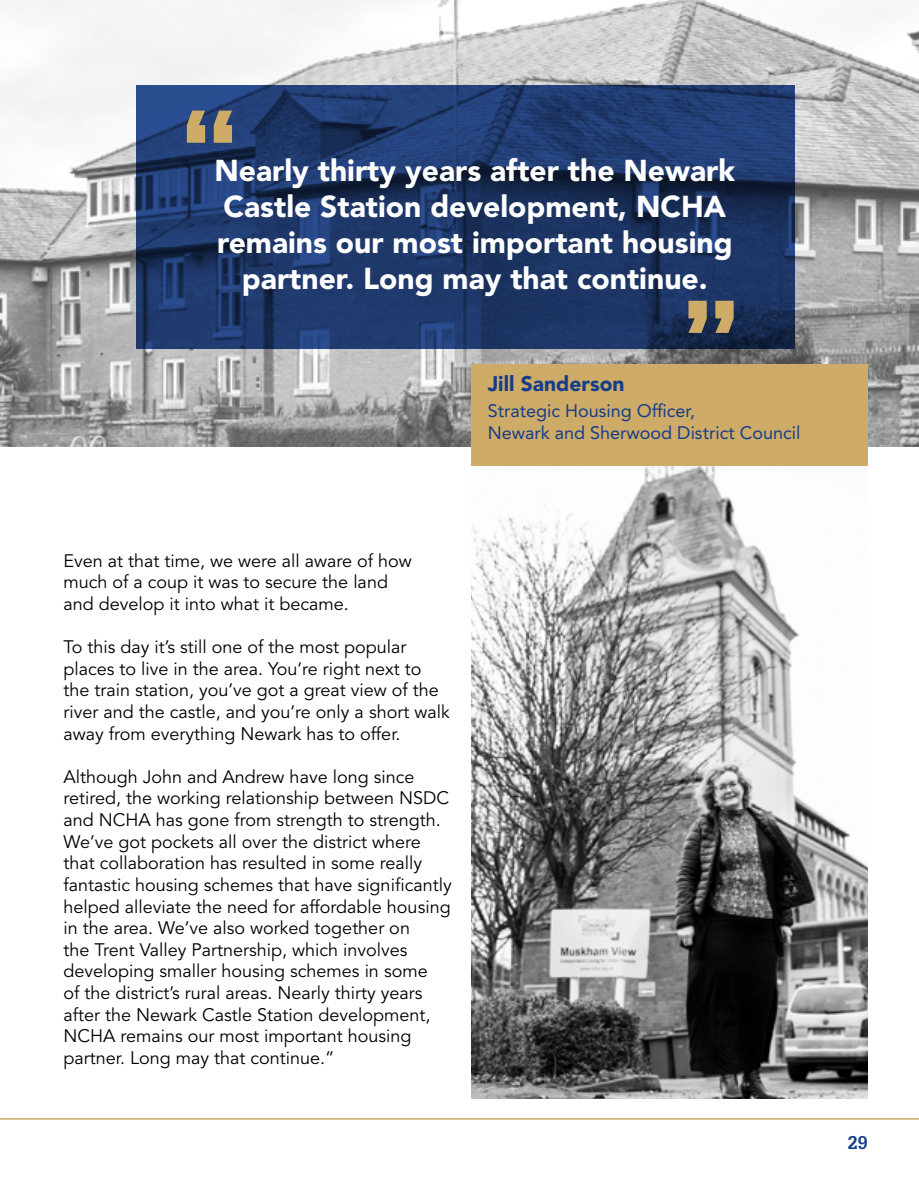
<style>
.page{position:relative;width:919px;height:1187px;background:#fff}
.page>*{position:absolute;margin:0;border:0;box-sizing:border-box;transform-origin:0 0}
.t1{font:900 105px "Glypha LT Std";color:#ceab67}
.Pull_quote_WHITE_20p{font:900 30px/36px "Avenir LT Std";color:#fff;text-align:center}
.Name_Caption{font:900 21px "Avenir LT Std";color:#153d8a}
.Body_Copy{font:18px/21.6px "Avenir LT Std";color:#000}
.Job_Title_Caption{font:18px "Avenir LT Std";color:#153d8a}
.t2{font:700 18px "Glypha LT Std";color:#153d8a}
</style>
<div class="page">
<img style="left:0;top:0;width:918px;height:447px">
<img style="left:471px;top:466px;width:396px;height:632px">
<hr style="left:0;top:1118px;width:918px;height:1px;background:#ceab67">
<div style="left:471px;top:364px;width:397px;height:102px;background:#ceab67"></div>
<svg style="left:136px;top:85px;width:658px;height:264px;background:#1e3768"></svg>
<p class="t1" style="left:180px;top:85px;width:60px">“</p>
<p class="Pull_quote_WHITE_20p" style="left:214px;top:152px;width:522px">Nearly thirty years after the Newark Castle Station development, NCHA remains our most important housing partner. Long may that continue.</p>
<p class="t1" style="left:740px;top:359px;width:60px;rotate:-180deg">“</p>
<p class="Name_Caption" style="left:487px;top:371px;width:138px">Jill Sanderson</p>
<p class="Job_Title_Caption" style="left:487px;top:400px;width:209px">Strategic Housing Officer,</p>
<p class="Job_Title_Caption" style="left:487px;top:422px;width:314px">Newark and Sherwood District Council</p>
<p class="Body_Copy" style="left:63px;top:550px;width:350px">Even at that time, we were all aware of how much of a coup it was to secure the land and develop it into what it became.</p>
<p class="Body_Copy" style="left:63px;top:636px;width:388px">To this day it’s still one of the most popular places to live in the area. You’re right next to the train station, you’ve got a great view of the river and the castle, and you’re only a short walk away from everything Newark has to offer.</p>
<p class="Body_Copy" style="left:63px;top:766px;width:390px">Although John and Andrew have long since retired, the working relationship between NSDC and NCHA has gone from strength to strength.<br>We’ve got pockets all over the district where that collaboration has resulted in some really fantastic housing schemes that have significantly helped alleviate the need for affordable housing in the area. We’ve also worked together on<br>the Trent Valley Partnership, which involves developing smaller housing schemes in some<br>of the district’s rural areas. Nearly thirty years after the Newark Castle Station development, NCHA remains our most important housing partner. Long may that continue.”</p>
<p class="t2" style="left:847px;top:1131px;width:22px">29</p>
</div>
